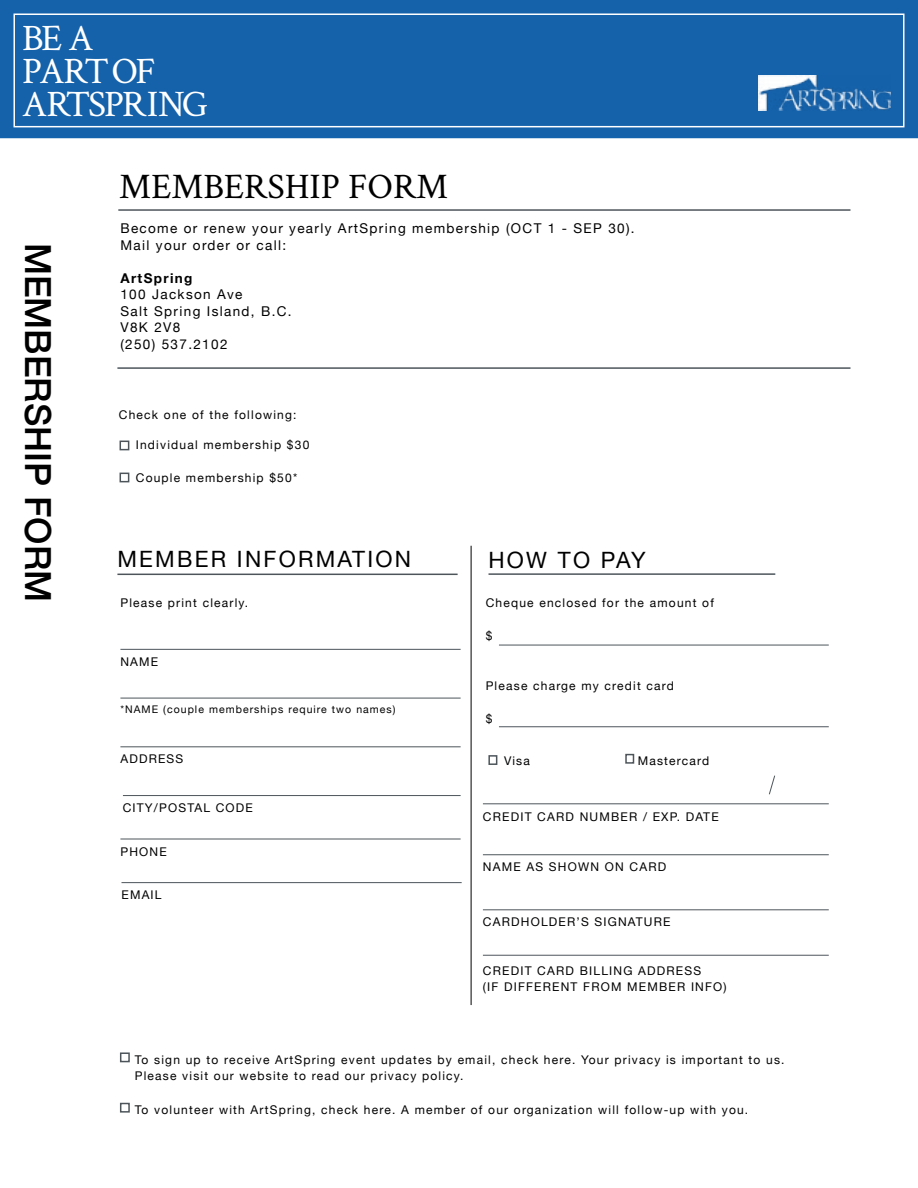
<style>
.page{position:relative;width:918px;height:1188px;background:#fff}
.page>*{position:absolute;margin:0;border:0;box-sizing:border-box;transform-origin:0 0}
.t1{font:37.5px/33px "Crimson Text";letter-spacing:-.06em;color:#fff}
.t2{font:36px "Crimson Text";color:#000}
.t3{font:500 36px "Helvetica Neue";color:#000}
.t4{font:22.5px "Helvetica Neue";letter-spacing:.1em;color:#000}
.t5{font:13.5px/16.5px "Helvetica Neue";letter-spacing:.1em;color:#000}
.t6{font:700 13.5px "Helvetica Neue";letter-spacing:.1em;color:#000}
.t7{font:12px/16.5px "Helvetica Neue";letter-spacing:.1em;color:#000}
.t8{font:10.5px "Helvetica Neue";letter-spacing:.1em;color:#000}
</style>
<div class="page">
<hr style="left:117px;top:367px;width:734px;height:2px;background:#4d555b">
<hr style="left:117px;top:574px;width:341px;height:1px;background:#4d555b">
<hr style="left:120px;top:649px;width:341px;height:1px;background:#4d555b">
<hr style="left:120px;top:698px;width:341px;height:1px;background:#4d555b">
<hr style="left:120px;top:746px;width:341px;height:1px;background:#4d555b">
<hr style="left:123px;top:795px;width:338px;height:1px;background:#4d555b">
<hr style="left:120px;top:839px;width:341px;height:1px;background:#4d555b">
<hr style="left:489px;top:573px;width:286px;height:2px;background:#4d555b">
<hr style="left:483px;top:803px;width:346px;height:1px;background:#4d555b">
<svg style="left:769px;top:775px;width:6px;height:20px"></svg>
<hr style="left:483px;top:854px;width:346px;height:1px;background:#4d555b">
<hr style="left:483px;top:909px;width:346px;height:1px;background:#4d555b">
<hr style="left:483px;top:955px;width:346px;height:1px;background:#4d555b">
<div style="left:120px;top:441px;width:9px;height:9px;border:2px solid #4d555b"></div>
<div style="left:120px;top:473px;width:9px;height:9px;border:2px solid #4d555b"></div>
<div style="left:625px;top:754px;width:9px;height:10px;border:2px solid #4d555b"></div>
<div style="left:488px;top:755px;width:9px;height:10px;border:2px solid #4d555b"></div>
<hr style="left:118px;top:209px;width:732px;height:2px;background:#4d555b">
<hr style="left:499px;top:645px;width:330px;height:1px;background:#4d555b">
<hr style="left:471px;top:546px;width:1px;height:459px;background:#000">
<hr style="left:499px;top:726px;width:330px;height:1px;background:#4d555b">
<svg style="left:0;top:0;width:918px;height:138px;background:#1d67ae"></svg>
<div style="left:14px;top:14px;width:890px;height:113px;background:#1562ab;border:2px solid #fff"></div>
<img style="left:758px;top:75px;width:132px;height:35px">
<hr style="left:122px;top:882px;width:340px;height:1px;background:#4d555b">
<div style="left:120px;top:1052px;width:10px;height:10px;border:2px solid #4d555b"></div>
<div style="left:120px;top:1103px;width:10px;height:10px;border:2px solid #4d555b"></div>
<h1 class="t1" style="left:22px;top:20px;width:187px">BE A<br>PART OF<br>ARTSPRING</h1>
<h2 class="t3" style="left:67px;top:243px;width:361px;rotate:90deg">MEMBERSHIP FORM</h2>
<h2 class="t2" style="left:119px;top:162px;width:330px">MEMBERSHIP FORM</h2>
<p class="t5" style="left:120px;top:221px;width:516px">Become or renew your yearly ArtSpring membership (OCT 1 - SEP 30).<br>Mail your order or call:</p>
<p class="t6" style="left:120px;top:267px;width:74px">ArtSpring</p>
<p class="t5" style="left:120px;top:287px;width:173px">100 Jackson Ave<br>Salt Spring Island, B.C.<br>V8K 2V8<br>(250) 537.2102</p>
<p class="t7" style="left:119px;top:407px;width:179px">Check one of the following:</p>
<p class="t7" style="left:136px;top:437px;width:175px">Individual membership $30</p>
<p class="t7" style="left:136px;top:470px;width:163px">Couple membership $50*</p>
<h3 class="t4" style="left:117px;top:543px;width:295px">MEMBER INFORMATION</h3>
<p class="t7" style="left:120px;top:595px;width:129px">Please print clearly.</p>
<p class="t7" style="left:120px;top:654px;width:39px">NAME</p>
<p class="t8" style="left:120px;top:702px;width:277px">*NAME (couple memberships require two names)</p>
<p class="t7" style="left:120px;top:752px;width:64px">ADDRESS</p>
<p class="t7" style="left:123px;top:800px;width:132px">CITY/POSTAL CODE</p>
<p class="t7" style="left:120px;top:844px;width:48px">PHONE</p>
<p class="t7" style="left:122px;top:887px;width:42px">EMAIL</p>
<h3 class="t4" style="left:488px;top:543px;width:159px">HOW TO PAY</h3>
<p class="t7" style="left:486px;top:595px;width:230px">Cheque enclosed for the amount of</p>
<p class="t7" style="left:486px;top:628px;width:8px">$</p>
<p class="t7" style="left:486px;top:678px;width:190px">Please charge my credit card</p>
<p class="t7" style="left:486px;top:711px;width:8px">$</p>
<p class="t7" style="left:504px;top:754px;width:27px">Visa</p>
<p class="t7" style="left:638px;top:754px;width:73px">Mastercard</p>
<p class="t7" style="left:483px;top:809px;width:237px">CREDIT CARD NUMBER / EXP. DATE</p>
<p class="t7" style="left:483px;top:859px;width:185px">NAME AS SHOWN ON CARD</p>
<p class="t7" style="left:483px;top:915px;width:189px">CARDHOLDER’S SIGNATURE</p>
<p class="t7" style="left:483px;top:963px;width:245px">CREDIT CARD BILLING ADDRESS<br>(IF DIFFERENT FROM MEMBER INFO)</p>
<p class="t7" style="left:135px;top:1052px;width:651px">To sign up to receive ArtSpring event updates by email, check here. Your privacy is important to us.<br>Please visit our website to read our privacy policy.</p>
<p class="t7" style="left:135px;top:1102px;width:615px">To volunteer with ArtSpring, check here. A member of our organization will follow-up with you.</p>
</div>
